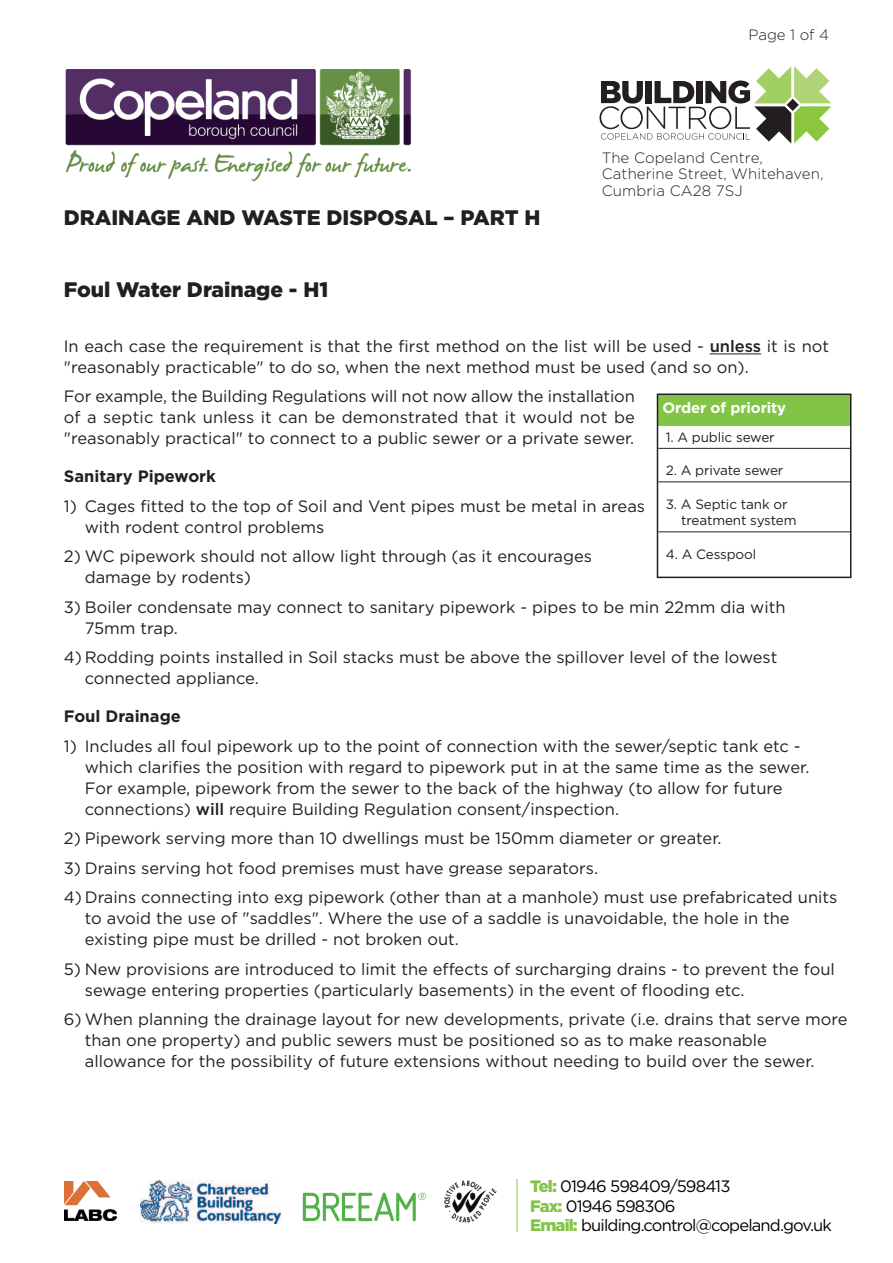
<style>
.page{position:relative;width:893px;height:1263px;background:#fff}
.page>*{position:absolute;margin:0;border:0;box-sizing:border-box;transform-origin:0 0}
.t1{font:900 21px "Gotham";color:#231f20}
.t2{font:16.5px/21px "Gotham";color:#231f20}
.t3{font:16.5px/19.5px "Gotham";letter-spacing:-.05em;color:#000002}
.t4{font:700 16.5px "Gotham";color:#231f20}
.t5{font:300 15px/16.5px "Gotham";letter-spacing:.005em;color:#231f20}
.t6{font:700 15px "Gotham";letter-spacing:-.01em;color:#fff}
.t7{font:13.5px/16.5px "Gotham";letter-spacing:-.01em;color:#231f20}
.s1{font-weight:500}
.s2{font-weight:900;color:#83c447}
</style>
<div class="page">
<div style="left:657px;top:395px;width:193px;height:31px;background:#83c447"></div>
<hr style="left:710px;top:354px;width:51px;height:1px;background:#231f20">
<div style="left:657px;top:393px;width:194px;height:185px;border:2px solid #231f20"></div>
<hr style="left:658px;top:448px;width:192px;height:1px;background:#231f20">
<hr style="left:658px;top:482px;width:192px;height:1px;background:#231f20">
<hr style="left:658px;top:532px;width:192px;height:1px;background:#231f20">
<svg style="left:599px;top:66px;width:232px;height:78px"></svg>
<img style="left:65px;top:69px;width:347px;height:113px">
<img style="left:141px;top:1181px;width:139px;height:42px">
<img style="left:64px;top:1181px;width:53px;height:40px">
<hr style="left:517px;top:1179px;width:1px;height:53px;background:#83c447">
<img style="left:444px;top:1180px;width:53px;height:43px">
<svg style="left:303px;top:1192px;width:123px;height:29px"></svg>
<p class="t5" style="left:748px;top:26px;width:82px">Page 1 of 4</p>
<p class="t1" style="left:64px;top:206px;width:478px">DRAINAGE AND WASTE DISPOSAL – PART H</p>
<p class="t5" style="left:602px;top:149px;width:223px">The Copeland Centre,<br>Catherine Street, Whitehaven,<br>Cumbria CA28 7SJ</p>
<p class="t1" style="left:64px;top:277px;width:266px">Foul Water Drainage - H1</p>
<p class="t2" style="left:64px;top:335px;width:767px">In each case the requirement is that the first method on the list will be used - <span class="s1">unless</span> it is not "reasonably practicable" to do so, when the next method must be used (and so on).</p>
<p class="t2" style="left:64px;top:386px;width:573px;text-align:justify">For example, the Building Regulations will not now allow the installation of a septic tank unless it can be demonstrated that it would not be "reasonably practical" to connect to a public sewer or a private sewer.</p>
<p class="t4" style="left:64px;top:467px;width:154px">Sanitary Pipework</p>
<p class="t2" style="left:85px;top:495px;width:562px;text-indent:-21px">1) Cages fitted to the top of Soil and Vent pipes must be metal in areas with rodent control problems</p>
<p class="t2" style="left:85px;top:546px;width:509px;text-indent:-21px">2) WC pipework should not allow light through (as it encourages damage by rodents)</p>
<p class="t2" style="left:85px;top:597px;width:702px;text-indent:-21px">3) Boiler condensate may connect to sanitary pipework - pipes to be min 22mm dia with<br>75mm trap.</p>
<p class="t2" style="left:85px;top:647px;width:694px;text-indent:-21px">4) Rodding points installed in Soil stacks must be above the spillover level of the lowest connected appliance.</p>
<p class="t4" style="left:64px;top:707px;width:119px">Foul Drainage</p>
<p class="t2" style="left:85px;top:736px;width:726px;text-indent:-21px">1) Includes all foul pipework up to the point of connection with the sewer/septic tank etc - which clarifies the position with regard to pipework put in at the same time as the sewer.<br>For example, pipework from the sewer to the back of the highway (to allow for future connections) <span class="s1">will</span> require Building Regulation consent/inspection.</p>
<p class="t2" style="left:64px;top:828px;width:659px">2) Pipework serving more than 10 dwellings must be 150mm diameter or greater.</p>
<p class="t2" style="left:64px;top:858px;width:536px">3) Drains serving hot food premises must have grease separators.</p>
<p class="t2" style="left:85px;top:887px;width:754px;text-indent:-21px">4) Drains connecting into exg pipework (other than at a manhole) must use prefabricated units to avoid the use of "saddles". Where the use of a saddle is unavoidable, the hole in the existing pipe must be drilled - not broken out.</p>
<p class="t2" style="left:85px;top:959px;width:752px;text-indent:-21px">5) New provisions are introduced to limit the effects of surcharging drains - to prevent the foul sewage entering properties (particularly basements) in the event of flooding etc.</p>
<p class="t2" style="left:85px;top:1009px;width:764px;text-indent:-21px">6) When planning the drainage layout for new developments, private (i.e. drains that serve more than one property) and public sewers must be positioned so as to make reasonable allowance for the possibility of future extensions without needing to build over the sewer.</p>
<p class="t6" style="left:663px;top:399px;width:125px">Order of priority</p>
<p class="t7" style="left:666px;top:429px;width:110px">1. A public sewer</p>
<p class="t7" style="left:666px;top:462px;width:119px">2. A private sewer</p>
<p class="t7" style="left:681px;top:496px;width:117px;text-indent:-15px">3. A Septic tank or treatment system</p>
<p class="t7" style="left:666px;top:546px;width:92px">4. A Cesspool</p>
<p class="t3" style="left:530px;top:1177px;width:303px"><span class="s2">Tel:</span> 01946 598409/598413<br><span class="s2">Fax:</span> 01946 598306<br><span class="s2">Email:</span> building.control@copeland.gov.uk</p>
</div>
